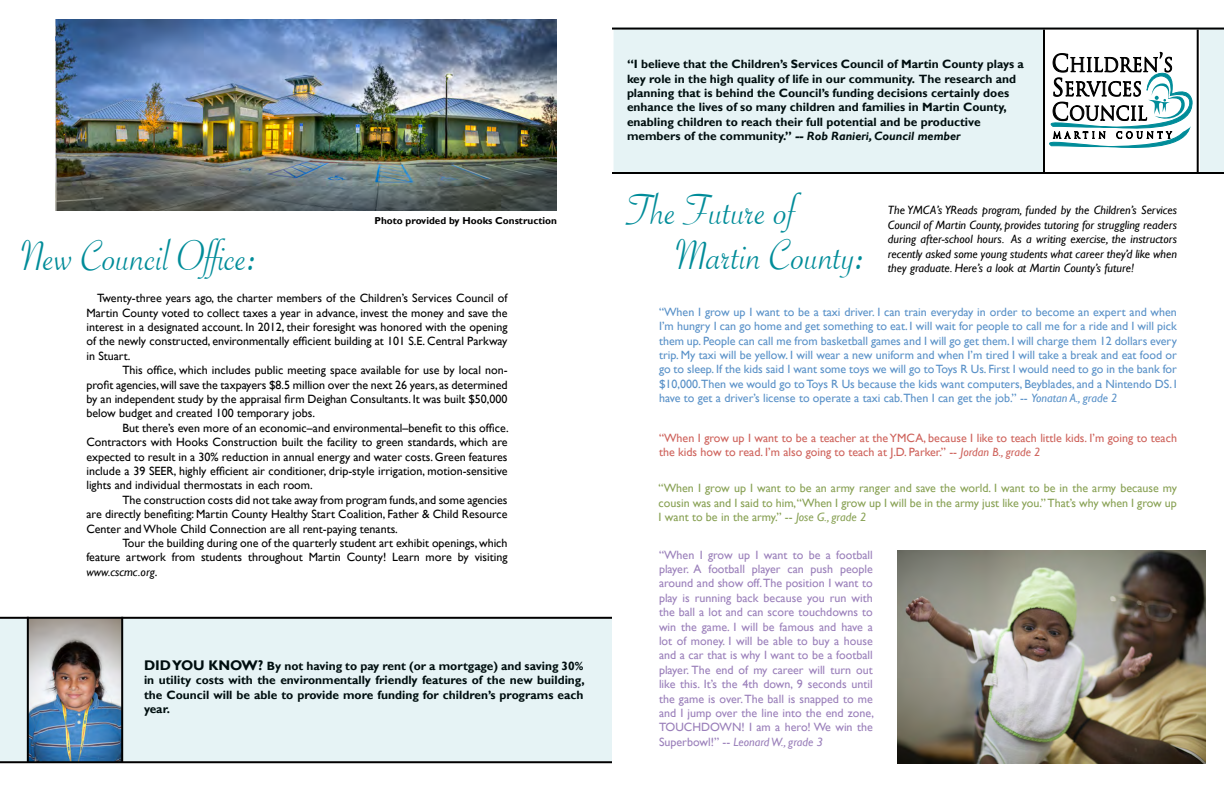
<style>
.page{position:relative;width:1224px;height:792px;background:#fff}
.page>*{position:absolute;margin:0;border:0;box-sizing:border-box;transform-origin:0 0}
.t1{font:46px/45px "Savoye Let Plain";color:#008c99}
.t2{font:12px/14.4px "Gill Sans";color:#000;text-align:justify}
.t3{font:12px/14.4px "Gill Sans";color:#5991c8;text-align:justify}
.t4{font:700 12px/14.4px "Gill Sans";color:#000}
.t5{font:12px/14.4px "Gill Sans";color:#9a7fba;text-align:justify}
.t6{font:italic 12px/14.4px "Gill Sans";color:#000;text-align:justify}
.t7{font:12px/14.4px "Gill Sans";color:#88a154;text-align:justify}
.t8{font:12px/14.4px "Gill Sans";color:#ce625b}
.t9{font:700 10px "Gill Sans";color:#000}
.s1{font-style:italic}
.s2{font-size:14px}
</style>
<div class="page">
<div style="left:614px;top:27px;width:610px;height:145px;background:#e6f3f5"></div>
<div style="left:1043px;top:29px;width:156px;height:145px;background:#fff"></div>
<svg style="left:1049px;top:52px;width:148px;height:96px"></svg>
<hr style="left:1197px;top:30px;width:2px;height:142px;background:#000">
<hr style="left:1043px;top:30px;width:2px;height:143px;background:#000">
<hr style="left:612px;top:172px;width:612px;height:2px;background:#000">
<hr style="left:612px;top:28px;width:612px;height:2px;background:#000">
<div style="left:0;top:617px;width:612px;height:145px;background:#e6f3f5"></div>
<img style="left:55px;top:20px;width:502px;height:190px">
<img style="left:897px;top:550px;width:309px;height:213px">
<img style="left:29px;top:619px;width:92px;height:142px">
<hr style="left:121px;top:617px;width:2px;height:145px;background:#000">
<hr style="left:0;top:617px;width:612px;height:2px;background:#000">
<hr style="left:27px;top:617px;width:2px;height:145px;background:#000">
<hr style="left:0;top:761px;width:612px;height:2px;background:#000">
<h1 class="t1" style="left:20px;top:234px;width:239px">New Council Office:</h1>
<p class="t9" style="left:375px;top:214px;width:184px">Photo provided by Hooks Construction</p>
<p class="t2" style="left:86px;top:291px;width:423px;text-indent:11px">Twenty-three years ago, the charter members of the Children’s Services Council of Martin County voted to collect taxes a year in advance, invest the money and save the interest in a designated account. In 2012, their foresight was honored with the opening of the newly constructed, environmentally efficient building at 101 S.E. Central Parkway in Stuart.</p>
<p class="t2" style="left:86px;top:363px;width:423px;text-indent:36px">This office, which includes public meeting space available for use by local non&shy;profit agencies, will save the taxpayers $8.5 million over the next 26 years, as determined by an independent study by the appraisal firm Deighan Consultants. It was built $50,000 below budget and created 100 temporary jobs.</p>
<p class="t2" style="left:86px;top:421px;width:424px;text-indent:36px">But there’s even more of an economic–and environmental–benefit to this office.<br>Contractors with Hooks Construction built the facility to green standards, which are expected to result in a 30% reduction in annual energy and water costs. Green features include a 39 SEER, highly efficient air conditioner, drip-style irrigation, motion-sensitive lights and individual thermostats in each room.</p>
<p class="t2" style="left:86px;top:493px;width:423px;text-indent:36px">The construction costs did not take away from program funds, and some agencies are directly benefiting: Martin County Healthy Start Coalition, Father &amp; Child Resource Center and Whole Child Connection are all rent-paying tenants.</p>
<p class="t2" style="left:86px;top:536px;width:423px;text-indent:36px">Tour the building during one of the quarterly student art exhibit openings, which feature artwork from students throughout Martin County! Learn more by visiting <span class="s1">www.cscmc.org</span>.</p>
<p class="t4" style="left:144px;top:659px;width:442px;text-align:justify"><span class="s2">DID YOU KNOW?</span> By not having to pay rent (or a mortgage) and saving 30% in utility costs with the environmentally friendly features of the new building, the Council will be able to provide more funding for children’s programs each year.</p>
<p class="t4" style="left:627px;top:57px;width:399px">“I believe that the Children’s Services Council of Martin County plays a key role in the high quality of life in our community. The research and planning that is behind the Council’s funding decisions certainly does enhance the lives of so many children and families in Martin County, enabling children to reach their full potential and be productive members of the community.” <span class="s1">-- Rob Ranieri, Council member</span></p>
<h1 class="t1" style="left:675px;top:188px;width:193px;text-indent:-48px">The Future of<br>Martin County:</h1>
<p class="t6" style="left:888px;top:203px;width:291px">The YMCA’s YReads program, funded by the Children’s Services Council of Martin County, provides tutoring for struggling readers during after-school hours. As a writing exercise, the instructors recently asked some young students what career they’d like when they graduate. Here’s a look at Martin County’s future!</p>
<p class="t3" style="left:659px;top:305px;width:519px">“When I grow up I want to be a taxi driver. I can train everyday in order to become an expert and when I’m hungry I can go home and get something to eat. I will wait for people to call me for a ride and I will pick them up. People can call me from basketball games and I will go get them. I will charge them 12 dollars every trip. My taxi will be yellow. I will wear a new uniform and when I’m tired I will take a break and eat food or go to sleep. If the kids said I want some toys we will go to Toys R Us. First I would need to go in the bank for $10,000.Then we would go to Toys R Us because the kids want computers, Beyblades, and a Nintendo DS. I have to get a driver’s license to operate a taxi cab.Then I can get the job.” -- <span class="s1">Yonatan A., grade 2</span></p>
<p class="t8" style="left:659px;top:431px;width:519px">“When I grow up I want to be a teacher at the YMCA, because I like to teach little kids. I’m going to teach the kids how to read. I’m also going to teach at J.D. Parker.” -- <span class="s1">Jordan B., grade 2</span></p>
<p class="t7" style="left:659px;top:481px;width:520px">“When I grow up I want to be an army ranger and save the world. I want to be in the army because my cousin was and I said to him,“When I grow up I will be in the army just like you.” That’s why when I grow up I want to be in the army.” -- <span class="s1">Jose G., grade 2</span></p>
<p class="t5" style="left:659px;top:548px;width:217px">“When I grow up I want to be a football player. A football player can push people around and show off. The position I want to play is running back because you run with the ball a lot and can score touchdowns to win the game. I will be famous and have a lot of money. I will be able to buy a house and a car that is why I want to be a football player. The end of my career will turn out like this. It’s the 4th down, 9 seconds until the game is over. The ball is snapped to me and I jump over the line into the end zone, TOUCHDOWN! I am a hero! We win the Superbowl!” -- <span class="s1">Leonard W., grade 3</span></p>
</div>
